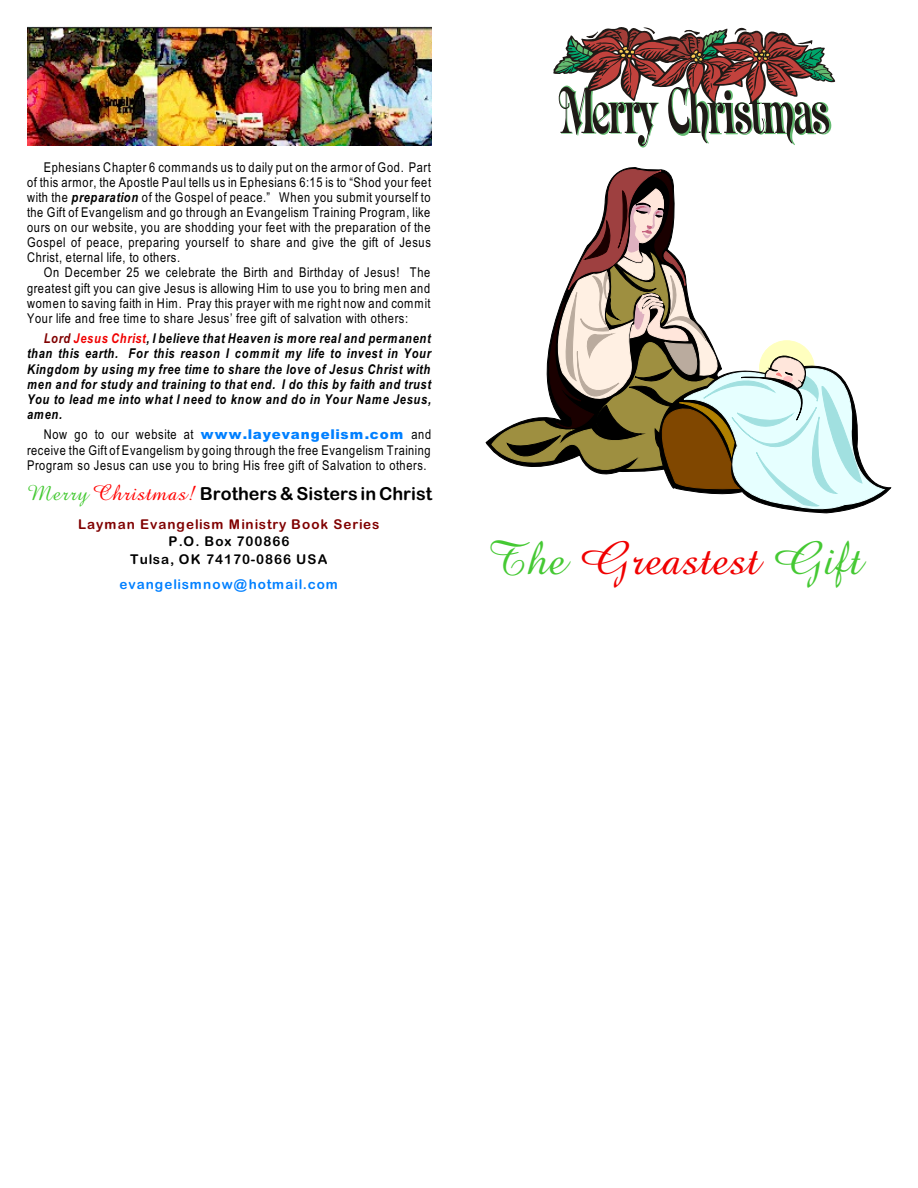
<style>
.page{position:relative;width:918px;height:1188px;background:#fff}
.page>*{position:absolute;margin:0;border:0;box-sizing:border-box;transform-origin:0 0}
.t1{font:48px "Amazone BT";letter-spacing:.005em;color:#f00000}
.t2{font:18px "Arial Rounded MT Bold";color:#000}
.t3{font:13.5px/15.1px "Arial Narrow";letter-spacing:.045em;color:#000;text-align:justify}
.t4{font:italic 700 13.5px/15.1px "Arial Narrow";letter-spacing:.05em;color:#000;text-align:justify}
.t5{font:13.5px "Arial Rounded MT Bold";letter-spacing:.075em;color:#800000}
.t6{font:13.5px/17.4px "Arial Rounded MT Bold";letter-spacing:.075em;color:#000;text-align:center}
.t7{font:13.5px "Arial Rounded MT Bold";letter-spacing:.075em;color:#0080ff}
.s1{font-weight:700;font-style:italic}
.s2{color:#800000}
.s3{color:#f00000}
.s4{font-family:"Arial";font-weight:900;color:#0080ff}
.s5{font-family:"Amazone BT";font-style:italic;font-size:22.5px;color:#45c933}
.s6{font-family:"Amazone BT";font-style:italic;font-size:22.5px;color:#f00}
.s7{color:#45c933}
</style>
<div class="page">
<svg style="left:492px;top:27px;width:399px;height:487px"></svg>
<img style="left:27px;top:27px;width:405px;height:119px">
<p class="t3" style="left:27px;top:160px;width:406px;text-indent:17px">Ephesians Chapter 6 commands us to daily put on the armor of God. Part of this armor, the Apostle Paul tells us in Ephesians 6:15 is to “Shod your feet with the <span class="s1">preparation</span> of the Gospel of peace.” When you submit yourself to the Gift of Evangelism and go through an Evangelism Training Program, like ours on our website, you are shodding your feet with the preparation of the Gospel of peace, preparing yourself to share and give the gift of Jesus Christ, eternal life, to others.</p>
<p class="t3" style="left:27px;top:266px;width:405px;text-indent:17px">On December 25 we celebrate the Birth and Birthday of Jesus! The greatest gift you can give Jesus is allowing Him to use you to bring men and women to saving faith in Him. Pray this prayer with me right now and commit Your life and free time to share Jesus’ free gift of salvation with others:</p>
<p class="t4" style="left:27px;top:332px;width:406px;text-indent:17px"><span class="s2">Lord</span> <span class="s3">Jesus Christ</span>, I believe that Heaven is more real and permanent than this earth. For this reason I commit my life to invest in Your Kingdom by using my free time to share the love of Jesus Christ with men and for study and training to that end. I do this by faith and trust You to lead me into what I need to know and do in Your Name Jesus, amen.</p>
<p class="t3" style="left:27px;top:428px;width:406px;text-indent:17px">Now go to our website at <span class="s4">www.layevangelism.com</span> and receive the Gift of Evangelism by going through the free Evangelism Training Program so Jesus can use you to bring His free gift of Salvation to others.</p>
<h2 class="t2" style="left:27px;top:487px;width:407px"><span class="s5">Merry</span> <span class="s6">Christmas!</span> Brothers &amp; Sisters in Christ</h2>
<p class="t5" style="left:78px;top:519px;width:303px">Layman Evangelism Ministry Book Series</p>
<p class="t6" style="left:130px;top:534px;width:199px">P.O. Box 700866<br>Tulsa, OK 74170-0866 USA</p>
<p class="t7" style="left:120px;top:579px;width:220px">evangelismnow@hotmail.com</p>
<h1 class="t1" style="left:486px;top:538px;width:378px"><span class="s7">The</span> Greastest <span class="s7">Gift</span></h1>
</div>
